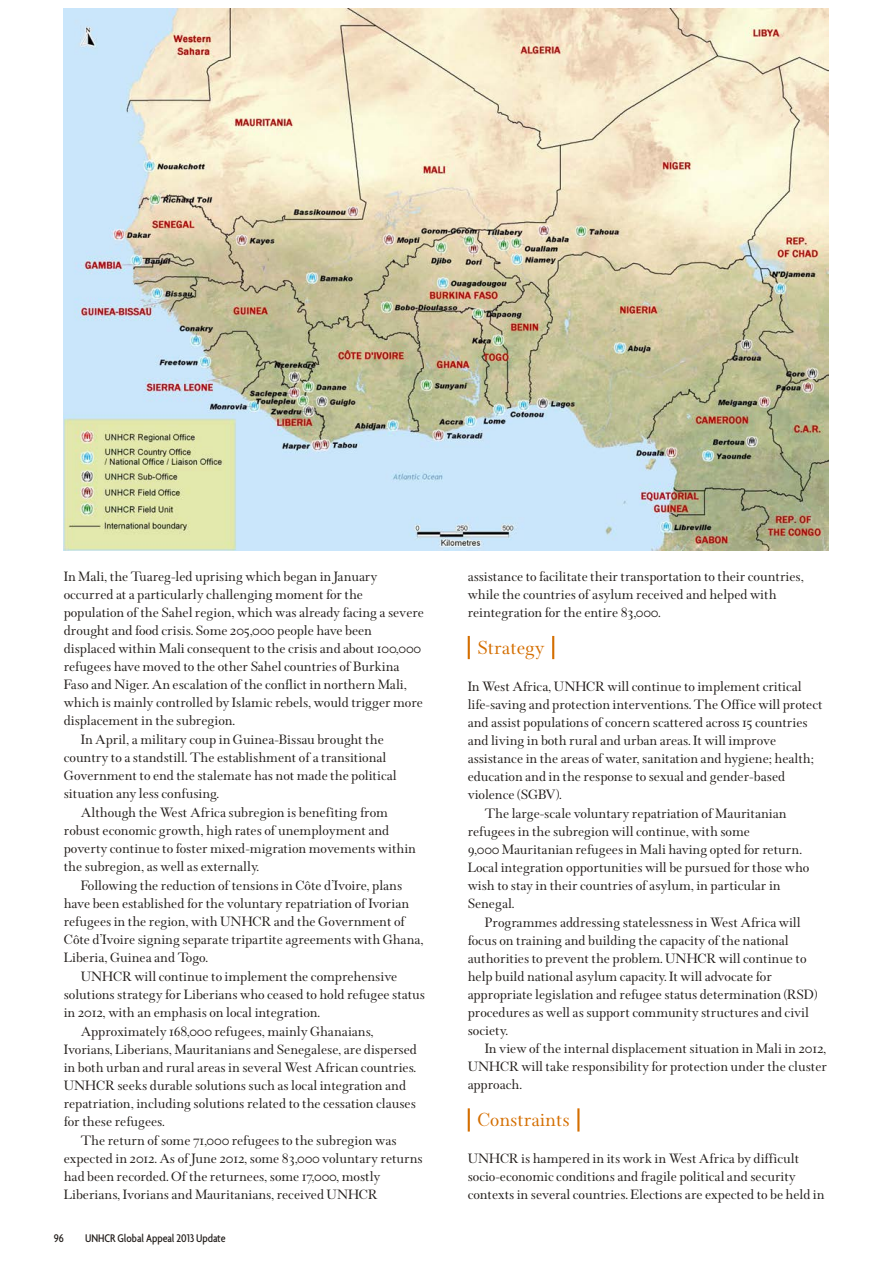
<style>
.page{position:relative;width:894px;height:1263px;background:#fff}
.page>*{position:absolute;margin:0;border:0;box-sizing:border-box;transform-origin:0 0}
.t1{font:21px "Wessex";letter-spacing:-.005em;color:#d46e00}
.t2{font:15px/18px "Wessex";letter-spacing:-.005em;color:#1f1a17}
.t3{font:500 condensed 12px "Agenda";color:#1f1a17}
</style>
<div class="page">
<hr style="left:468px;top:636px;width:2px;height:23px;background:#d46e00">
<hr style="left:552px;top:636px;width:2px;height:23px;background:#d46e00">
<hr style="left:468px;top:1108px;width:2px;height:24px;background:#d46e00">
<hr style="left:577px;top:1108px;width:3px;height:24px;background:#d46e00">
<img style="left:64px;top:9px;width:765px;height:541px">
<p class="t2" style="left:64px;top:568px;width:315px">In Mali, the Tuareg-led uprising which began in January</p>
<p class="t2" style="left:64px;top:586px;width:301px">occurred at a particularly challenging moment for the</p>
<p class="t2" style="left:64px;top:604px;width:362px">population of the Sahel region, which was already facing a severe</p>
<p class="t2" style="left:64px;top:622px;width:310px">drought and food crisis. Some 205,000 people have been</p>
<p class="t2" style="left:64px;top:640px;width:359px">displaced within Mali consequent to the crisis and about 100,000</p>
<p class="t2" style="left:64px;top:658px;width:337px">refugees have moved to the other Sahel countries of Burkina</p>
<p class="t2" style="left:64px;top:676px;width:345px">Faso and Niger. An escalation of the conflict in northern Mali,</p>
<p class="t2" style="left:64px;top:694px;width:361px">which is mainly controlled by Islamic rebels, would trigger more</p>
<p class="t2" style="left:64px;top:712px;width:173px">displacement in the subregion.</p>
<p class="t2" style="left:81px;top:731px;width:305px">In April, a military coup in Guinea-Bissau brought the</p>
<p class="t2" style="left:64px;top:749px;width:324px">country to a standstill. The establishment of a transitional</p>
<p class="t2" style="left:64px;top:767px;width:334px">Government to end the stalemate has not made the political</p>
<p class="t2" style="left:64px;top:785px;width:157px">situation any less confusing.</p>
<p class="t2" style="left:81px;top:804px;width:309px">Although the West Africa subregion is benefiting from</p>
<p class="t2" style="left:64px;top:822px;width:327px">robust economic growth, high rates of unemployment and</p>
<p class="t2" style="left:64px;top:840px;width:354px">poverty continue to foster mixed-migration movements within</p>
<p class="t2" style="left:64px;top:858px;width:197px">the subregion, as well as externally.</p>
<p class="t2" style="left:81px;top:877px;width:323px">Following the reduction of tensions in Côte d’Ivoire, plans</p>
<p class="t2" style="left:64px;top:895px;width:347px">have been established for the voluntary repatriation of Ivorian</p>
<p class="t2" style="left:64px;top:913px;width:342px">refugees in the region, with UNHCR and the Government of</p>
<p class="t2" style="left:64px;top:931px;width:362px">Côte d’Ivoire signing separate tripartite agreements with Ghana,</p>
<p class="t2" style="left:64px;top:949px;width:146px">Liberia, Guinea and Togo.</p>
<p class="t2" style="left:81px;top:968px;width:318px">UNHCR will continue to implement the comprehensive</p>
<p class="t2" style="left:64px;top:986px;width:363px">solutions strategy for Liberians who ceased to hold refugee status</p>
<p class="t2" style="left:64px;top:1004px;width:258px">in 2012, with an emphasis on local integration.</p>
<p class="t2" style="left:81px;top:1023px;width:295px">Approximately 168,000 refugees, mainly Ghanaians,</p>
<p class="t2" style="left:64px;top:1041px;width:355px">Ivorians, Liberians, Mauritanians and Senegalese, are dispersed</p>
<p class="t2" style="left:64px;top:1059px;width:354px">in both urban and rural areas in several West African countries.</p>
<p class="t2" style="left:64px;top:1077px;width:344px">UNHCR seeks durable solutions such as local integration and</p>
<p class="t2" style="left:64px;top:1095px;width:354px">repatriation, including solutions related to the cessation clauses</p>
<p class="t2" style="left:64px;top:1113px;width:102px">for these refugees.</p>
<p class="t2" style="left:81px;top:1132px;width:317px">The return of some 71,000 refugees to the subregion was</p>
<p class="t2" style="left:64px;top:1150px;width:361px">expected in 2012. As of June 2012, some 83,000 voluntary returns</p>
<p class="t2" style="left:64px;top:1168px;width:318px">had been recorded. Of the returnees, some 17,000, mostly</p>
<p class="t2" style="left:64px;top:1186px;width:316px">Liberians, Ivorians and Mauritanians, received UNHCR</p>
<p class="t3" style="left:54px;top:1232px;width:12px">96</p>
<p class="t3" style="left:85px;top:1232px;width:142px">UNHCR Global Appeal 2013 Update</p>
<p class="t2" style="left:468px;top:568px;width:338px">assistance to facilitate their transportation to their countries, while the countries of asylum received and helped with reintegration for the entire 83,000.</p>
<h1 class="t1" style="left:477px;top:638px;width:69px">Strategy</h1>
<p class="t2" style="left:468px;top:678px;width:336px">In West Africa, UNHCR will continue to implement critical</p>
<p class="t2" style="left:468px;top:696px;width:357px">life-saving and protection interventions. The Office will protect</p>
<p class="t2" style="left:468px;top:714px;width:342px">and assist populations of concern scattered across 15 countries</p>
<p class="t2" style="left:468px;top:732px;width:310px">and living in both rural and urban areas. It will improve</p>
<p class="t2" style="left:468px;top:750px;width:348px">assistance in the areas of water, sanitation and hygiene; health;</p>
<p class="t2" style="left:468px;top:768px;width:319px">education and in the response to sexual and gender-based</p>
<p class="t2" style="left:468px;top:786px;width:96px">violence (SGBV).</p>
<p class="t2" style="left:485px;top:805px;width:303px">The large-scale voluntary repatriation of Mauritanian</p>
<p class="t2" style="left:468px;top:823px;width:284px">refugees in the subregion will continue, with some</p>
<p class="t2" style="left:468px;top:841px;width:336px">9,000 Mauritanian refugees in Mali having opted for return.</p>
<p class="t2" style="left:468px;top:859px;width:343px">Local integration opportunities will be pursued for those who</p>
<p class="t2" style="left:468px;top:877px;width:315px">wish to stay in their countries of asylum, in particular in</p>
<p class="t2" style="left:468px;top:895px;width:48px">Senegal.</p>
<p class="t2" style="left:485px;top:914px;width:318px">Programmes addressing statelessness in West Africa will</p>
<p class="t2" style="left:468px;top:932px;width:323px">focus on training and building the capacity of the national</p>
<p class="t2" style="left:468px;top:950px;width:340px">authorities to prevent the problem. UNHCR will continue to</p>
<p class="t2" style="left:468px;top:968px;width:306px">help build national asylum capacity. It will advocate for</p>
<p class="t2" style="left:468px;top:986px;width:351px">appropriate legislation and refugee status determination (RSD)</p>
<p class="t2" style="left:468px;top:1004px;width:343px">procedures as well as support community structures and civil</p>
<p class="t2" style="left:468px;top:1022px;width:42px">society.</p>
<p class="t2" style="left:485px;top:1041px;width:343px">In view of the internal displacement situation in Mali in 2012,</p>
<p class="t2" style="left:468px;top:1059px;width:361px">UNHCR will take responsibility for protection under the cluster</p>
<p class="t2" style="left:468px;top:1077px;width:56px">approach.</p>
<h1 class="t1" style="left:477px;top:1111px;width:94px">Constraints</h1>
<p class="t2" style="left:468px;top:1150px;width:358px">UNHCR is hampered in its work in West Africa by difficult socio-economic conditions and fragile political and security contexts in several countries. Elections are expected to be held in</p>
</div>
